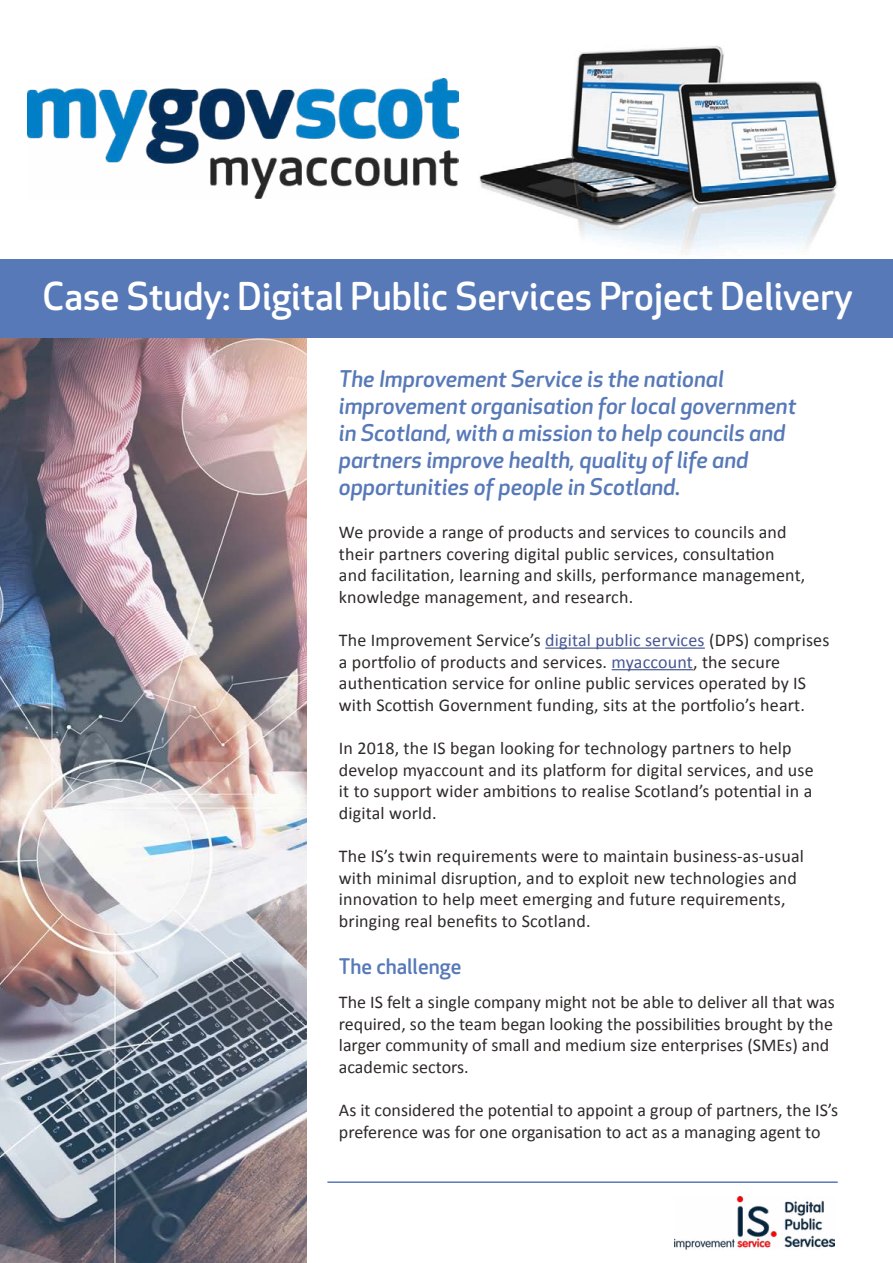
<style>
.page{position:relative;width:893px;height:1263px;background:#fff}
.page>*{position:absolute;margin:0;border:0;box-sizing:border-box;transform-origin:0 0}
.Case_Study_title{font:500 37.5px "Apex Rounded";color:#fff}
.Intro_text{font:italic 500 22.5px/27px "Apex Rounded";color:#5779b8}
.Sub_heading{font:500 21px "Apex Rounded";color:#5779b8}
.Body_text{font:18px/21.6px "Calibri";letter-spacing:.01em;color:#2e2a29}
.s1{color:#465792}
</style>
<div class="page">
<img style="left:0;top:338px;width:306px;height:925px">
<img style="left:479px;top:46px;width:358px;height:209px">
<img style="left:28px;top:79px;width:431px;height:120px">
<div style="left:0;top:259px;width:893px;height:79px;background:#5779b8"></div>
<hr style="left:327px;top:1181px;width:511px;height:2px;background:#5779b8">
<img style="left:674px;top:1196px;width:161px;height:53px">
<hr style="left:545px;top:647px;width:160px;height:2px;background:#465792">
<hr style="left:612px;top:669px;width:81px;height:1px;background:#465792">
<p class="Case_Study_title" style="left:43px;top:275px;width:812px">Case Study: Digital Public Services Project Delivery</p>
<p class="Intro_text" style="left:339px;top:366px;width:459px">The Improvement Service is the national improvement organisation for local government in Scotland, with a mission to help councils and partners improve health, quality of life and opportunities of people in Scotland.</p>
<p class="Body_text" style="left:339px;top:521px;width:468px">We provide a range of products and services to councils and their partners covering digital public services, consultation and facilitation, learning and skills, performance management, knowledge management, and research.</p>
<p class="Body_text" style="left:339px;top:629px;width:492px">The Improvement Service’s <span class="s1">digital public services</span> (DPS) comprises a portfolio of products and services. <span class="s1">myaccount</span>, the secure authentication service for online public services operated by IS with Scottish Government funding, sits at the portfolio’s heart.</p>
<p class="Body_text" style="left:339px;top:737px;width:476px">In 2018, the IS began looking for technology partners to help develop myaccount and its platform for digital services, and use it to support wider ambitions to realise Scotland’s potential in a digital world.</p>
<p class="Body_text" style="left:339px;top:845px;width:467px">The IS’s twin requirements were to maintain business-as-usual with minimal disruption, and to exploit new technologies and innovation to help meet emerging and future requirements, bringing real benefits to Scotland.</p>
<p class="Sub_heading" style="left:339px;top:954px;width:124px">The challenge</p>
<p class="Body_text" style="left:339px;top:991px;width:497px">The IS felt a single company might not be able to deliver all that was required, so the team began looking the possibilities brought by the larger community of small and medium size enterprises (SMEs) and academic sectors.</p>
<p class="Body_text" style="left:339px;top:1099px;width:501px">As it considered the potential to appoint a group of partners, the IS’s preference was for one organisation to act as a managing agent to</p>
</div>
